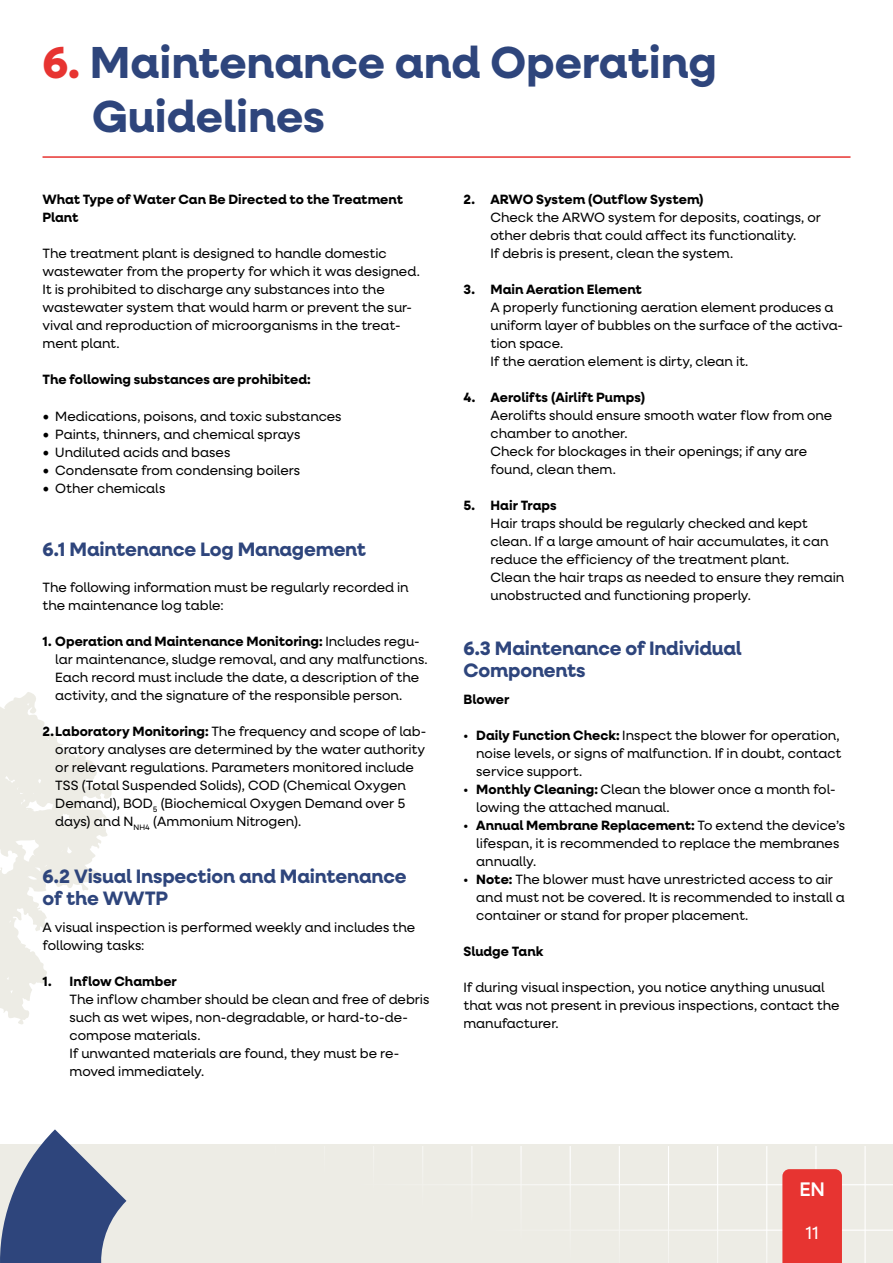
<style>
.page{position:relative;width:893px;height:1263px;background:#fff}
.page>*{position:absolute;margin:0;border:0;box-sizing:border-box;transform-origin:0 0}
.t1{font:700 45px/54px "Neulis Neue";color:#2e457c}
.t2{font:500 19.8px "Neulis Neue";color:#fff}
.t3{font:700 19.5px/22.5px "Neulis Neue";letter-spacing:-.01em;color:#2e457c}
.t4{font:18px "Neulis Neue";color:#fff}
.t5{font:13.5px/18px "Neulis Neue";color:#000}
.t6{font:700 13.5px/18px "Neulis Neue";letter-spacing:.005em;color:#000}
.s1{color:#e73431}
.s2{font-family:"Minion Pro";font-size:18px}
.s3{font-weight:700}
</style>
<div class="page">
<div style="left:43px;top:1145px;width:850px;height:118px;background:#edece5"></div>
<hr style="left:864px;top:1146px;width:2px;height:117px;background:#fff">
<hr style="left:815px;top:1146px;width:1px;height:117px;background:#fff">
<hr style="left:766px;top:1146px;width:1px;height:117px;background:#fff">
<hr style="left:717px;top:1146px;width:1px;height:117px;background:#fff">
<hr style="left:668px;top:1146px;width:1px;height:117px;background:#fff">
<hr style="left:619px;top:1146px;width:1px;height:117px;background:#fff">
<hr style="left:570px;top:1146px;width:1px;height:117px;background:#fff">
<hr style="left:520px;top:1146px;width:2px;height:117px;background:#fff">
<hr style="left:471px;top:1146px;width:1px;height:117px;background:#fff">
<hr style="left:422px;top:1146px;width:1px;height:117px;background:#fff">
<hr style="left:373px;top:1146px;width:1px;height:117px;background:#fff">
<hr style="left:324px;top:1146px;width:1px;height:117px;background:#fff">
<hr style="left:275px;top:1146px;width:1px;height:117px;background:#fff">
<hr style="left:226px;top:1146px;width:1px;height:117px;background:#fff">
<hr style="left:176px;top:1146px;width:2px;height:117px;background:#fff">
<hr style="left:127px;top:1146px;width:1px;height:117px;background:#fff">
<hr style="left:43px;top:1184px;width:850px;height:1px;background:#fff">
<hr style="left:43px;top:1229px;width:850px;height:2px;background:#fff">
<div style="left:782px;top:1169px;width:60px;height:94px;background:#e73431"></div>
<svg style="left:0;top:1144px;width:126px;height:119px;background:#5b6c94"></svg>
<svg style="left:0;top:692px;width:112px;height:467px"></svg>
<hr style="left:43px;top:156px;width:807px;height:2px;background:#e73431">
<h1 class="t1" style="left:92px;top:34px;width:626px;text-indent:-50px"><span class="s1">6.</span> Maintenance and Operating<br>Guidelines</h1>
<p class="t6" style="left:43px;top:190px;width:362px">What Type of Water Can Be Directed to the Treatment<br>Plant</p>
<p class="t5" style="left:43px;top:244px;width:379px">The treatment plant is designed to handle domestic wastewater from the property for which it was designed.<br>It is prohibited to discharge any substances into the wastewater system that would harm or prevent the sur&shy;vival and reproduction of microorganisms in the treat&shy;ment plant.</p>
<p class="t6" style="left:43px;top:370px;width:270px">The following substances are prohibited:</p>
<p class="t5" style="left:43px;top:406px;width:301px"><span class="s2">•</span> Medications, poisons, and toxic substances</p>
<p class="t5" style="left:43px;top:424px;width:259px"><span class="s2">•</span> Paints, thinners, and chemical sprays</p>
<p class="t5" style="left:43px;top:442px;width:189px"><span class="s2">•</span> Undiluted acids and bases</p>
<p class="t5" style="left:43px;top:460px;width:259px"><span class="s2">•</span> Condensate from condensing boilers</p>
<p class="t5" style="left:43px;top:478px;width:124px"><span class="s2">•</span> Other chemicals</p>
<h3 class="t3" style="left:43px;top:537px;width:325px">6.1 Maintenance Log Management</h3>
<p class="t5" style="left:43px;top:577px;width:368px">The following information must be regularly recorded in the maintenance log table:</p>
<p class="t5" style="left:55px;top:631px;width:374px;text-indent:-13px"><span class="s3">1. Operation and Maintenance Monitoring:</span> Includes regu&shy;lar maintenance, sludge removal, and any malfunctions.<br>Each record must include the date, a description of the activity, and the signature of the responsible person.</p>
<p class="t5" style="left:55px;top:721px;width:373px;text-indent:-13px"><span class="s3">2.Laboratory Monitoring:</span> The frequency and scope of lab&shy;oratory analyses are determined by the water authority or relevant regulations. Parameters monitored include TSS (Total Suspended Solids), COD (Chemical Oxygen Demand), BOD<sub>5</sub> (Biochemical Oxygen Demand over 5 days) and N<sub>NH4</sub> (Ammonium Nitrogen).</p>
<h3 class="t3" style="left:43px;top:864px;width:365px">6.2 Visual Inspection and Maintenance of the WWTP</h3>
<p class="t5" style="left:43px;top:918px;width:374px">A visual inspection is performed weekly and includes the following tasks:</p>
<p class="t6" style="left:43px;top:972px;width:136px">1. Inflow Chamber</p>
<p class="t5" style="left:70px;top:990px;width:361px">The inflow chamber should be clean and free of debris such as wet wipes, non-degradable, or hard-to-de&shy;compose materials.<br>If unwanted materials are found, they must be re&shy;moved immediately.</p>
<p class="t6" style="left:463px;top:190px;width:242px">2. ARWO System (Outflow System)</p>
<p class="t5" style="left:490px;top:208px;width:332px">Check the ARWO system for deposits, coatings, or other debris that could affect its functionality.<br>If debris is present, clean the system.</p>
<p class="t6" style="left:463px;top:280px;width:180px">3. Main Aeration Element</p>
<p class="t5" style="left:490px;top:298px;width:354px">A properly functioning aeration element produces a uniform layer of bubbles on the surface of the activa&shy;tion space.<br>If the aeration element is dirty, clean it.</p>
<p class="t6" style="left:463px;top:388px;width:183px">4. Aerolifts (Airlift Pumps)</p>
<p class="t5" style="left:490px;top:406px;width:343px">Aerolifts should ensure smooth water flow from one chamber to another.<br>Check for blockages in their openings; if any are found, clean them.</p>
<p class="t6" style="left:463px;top:496px;width:95px">5. Hair Traps</p>
<p class="t5" style="left:490px;top:514px;width:355px">Hair traps should be regularly checked and kept clean. If a large amount of hair accumulates, it can reduce the efficiency of the treatment plant.<br>Clean the hair traps as needed to ensure they remain unobstructed and functioning properly.</p>
<h3 class="t3" style="left:463px;top:636px;width:280px">6.3 Maintenance of Individual<br>Components</h3>
<p class="t6" style="left:463px;top:690px;width:47px">Blower</p>
<p class="t5" style="left:476px;top:726px;width:367px;text-align:justify;text-indent:-13px"><span class="s3">• Daily Function Check:</span> Inspect the blower for operation, noise levels, or signs of malfunction. If in doubt, contact service support.</p>
<p class="t5" style="left:476px;top:780px;width:361px;text-indent:-13px"><span class="s3">• Monthly Cleaning:</span> Clean the blower once a month fol&shy;lowing the attached manual.</p>
<p class="t5" style="left:476px;top:816px;width:370px;text-indent:-13px"><span class="s3">• Annual Membrane Replacement:</span> To extend the device’s lifespan, it is recommended to replace the membranes annually.</p>
<p class="t5" style="left:476px;top:870px;width:370px;text-indent:-13px"><span class="s3">• Note:</span> The blower must have unrestricted access to air and must not be covered. It is recommended to install a container or stand for proper placement.</p>
<p class="t6" style="left:463px;top:942px;width:81px">Sludge Tank</p>
<p class="t5" style="left:463px;top:978px;width:378px">If during visual inspection, you notice anything unusual that was not present in previous inspections, contact the manufacturer.</p>
<h2 class="t2" style="left:799px;top:1175px;width:27px">EN</h2>
<h3 class="t4" style="left:806px;top:1220px;width:15px">11</h3>
</div>
